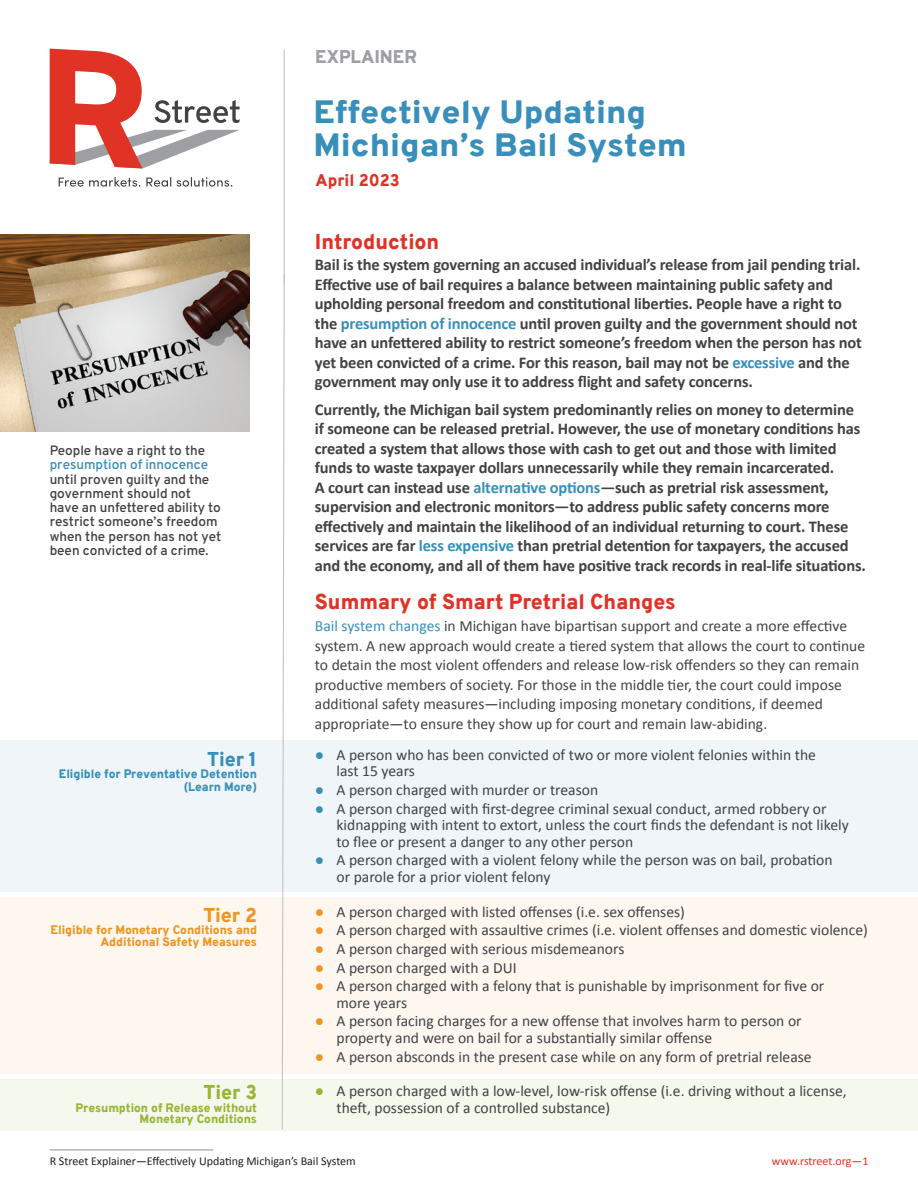
<style>
.page{position:relative;width:918px;height:1188px;background:#fff}
.page>*{position:absolute;margin:0;border:0;box-sizing:border-box;transform-origin:0 0}
.t1{font:900 31.5px/33px "Overpass";color:#388fba;scale:1.07 1}
.t2{font:900 21px "Overpass";color:#e03326}
.t3{font:900 19.5px "Overpass";color:#388fba}
.t4{font:900 19.5px "Overpass";color:#ed9620}
.t5{font:900 19.5px "Overpass";color:#97b633}
.t6{font:900 18px "Overpass";color:#9d9fa2}
.t7{font:700 16.5px/19.5px "Calibri";letter-spacing:-.01em;color:#414243}
.t8{font:900 16.5px "Overpass";color:#e03326}
.t9{font:15.6px/16.5px "Calibri";color:#414243}
.t10{font:600 13.5px/14.2px "Overpass";color:#414243}
.t11{font:600 13.5px "Overpass";color:#388fba}
.t12{font:12px "Calibri";color:#231f20}
.t13{font:900 12px/12px "Overpass";letter-spacing:-.005em;color:#ed9620;text-align:right}
.t14{font:900 12px/10.5px "Overpass";letter-spacing:-.005em;color:#97b633;text-align:right}
.t15{font:900 12px/12.8px "Overpass";letter-spacing:-.005em;color:#388fba;text-align:right}
.t16{font:12px "Calibri";letter-spacing:-.005em;color:#e03326}
.s1{color:#388fba}
.s2{color:#ed9620}
.s3{color:#97b633}
</style>
<div class="page">
<hr style="left:50px;top:1150px;width:163px;height:1px;background:#8e8e8d">
<svg style="left:59px;top:177px;width:173px;height:10px"></svg>
<svg style="left:50px;top:49px;width:190px;height:119px"></svg>
<div style="left:0;top:741px;width:918px;height:151px;background:#eff5f9"></div>
<div style="left:0;top:897px;width:918px;height:177px;background:#fdf7ef"></div>
<div style="left:0;top:1079px;width:918px;height:52px;background:#f5f8ed"></div>
<hr style="left:284px;top:50px;width:1px;height:234px;background:#bcbdc0">
<svg style="left:282px;top:273px;width:3px;height:857px"></svg>
<img style="left:0;top:235px;width:250px;height:197px">
<p class="t6" style="left:315px;top:43px;width:104px">EXPLAINER</p>
<p class="t10" style="left:50px;top:443px;width:157px">People have a right to the</p>
<p class="t11" style="left:50px;top:456px;width:160px">presumption of innocence</p>
<p class="t10" style="left:50px;top:472px;width:173px">until proven guilty and the government should not have an unfettered ability to restrict someone’s freedom when the person has not yet been convicted of a crime.</p>
<p class="t3" style="left:207px;top:745px;width:51px">Tier 1</p>
<p class="t15" style="left:59px;top:768px;width:200px">Eligible for Preventative Detention (Learn More)</p>
<p class="t4" style="left:203px;top:901px;width:55px">Tier 2</p>
<p class="t13" style="left:51px;top:924px;width:208px">Eligible for Monetary Conditions and<br>Additional Safety Measures</p>
<p class="t5" style="left:204px;top:1079px;width:55px">Tier 3</p>
<p class="t14" style="left:76px;top:1103px;width:183px">Presumption of Release without<br>Monetary Conditions</p>
<h1 class="t1" style="left:314px;top:95px;width:350px">Effectively Updating<br>Michigan’s Bail System</h1>
<p class="t8" style="left:316px;top:169px;width:86px">April 2023</p>
<h2 class="t2" style="left:315px;top:226px;width:126px">Introduction</h2>
<p class="t7" style="left:315px;top:255px;width:549px">Bail is the system governing an accused individual’s release from jail pending trial.<br>Effective use of bail requires a balance between maintaining public safety and upholding personal freedom and constitutional liberties. People have a right to the <span class="s1">presumption of innocence</span> until proven guilty and the government should not have an unfettered ability to restrict someone’s freedom when the person has not yet been convicted of a crime. For this reason, bail may not be <span class="s1">excessive</span> and the government may only use it to address flight and safety concerns.</p>
<p class="t7" style="left:315px;top:399px;width:552px">Currently, the Michigan bail system predominantly relies on money to determine if someone can be released pretrial. However, the use of monetary conditions has created a system that allows those with cash to get out and those with limited funds to waste taxpayer dollars unnecessarily while they remain incarcerated.<br>A court can instead use <span class="s1">alternative options</span>—such as pretrial risk assessment, supervision and electronic monitors—to address public safety concerns more effectively and maintain the likelihood of an individual returning to court. These services are far <span class="s1">less expensive</span> than pretrial detention for taxpayers, the accused and the economy, and all of them have positive track records in real-life situations.</p>
<h2 class="t2" style="left:315px;top:586px;width:362px">Summary of Smart Pretrial Changes</h2>
<p class="t9" style="left:315px;top:616px;width:552px;line-height:19.5px"><span class="s1">Bail system changes</span> in Michigan have bipartisan support and create a more effective system. A new approach would create a tiered system that allows the court to continue to detain the most violent offenders and release low-risk offenders so they can remain productive members of society. For those in the middle tier, the court could impose additional safety measures—including imposing monetary conditions, if deemed appropriate—to ensure they show up for court and remain law-abiding.</p>
<p class="t9" style="left:337px;top:746px;width:481px;text-indent:-22px"><span class="s1">●</span> A person who has been convicted of two or more violent felonies within the last 15 years</p>
<p class="t9" style="left:315px;top:781px;width:285px"><span class="s1">●</span> A person charged with murder or treason</p>
<p class="t9" style="left:337px;top:800px;width:514px;text-indent:-22px"><span class="s1">●</span> A person charged with first-degree criminal sexual conduct, armed robbery or kidnapping with intent to extort, unless the court finds the defendant is not likely to flee or present a danger to any other person</p>
<p class="t9" style="left:337px;top:852px;width:498px;text-indent:-22px"><span class="s1">●</span> A person charged with a violent felony while the person was on bail, probation or parole for a prior violent felony</p>
<p class="t9" style="left:315px;top:903px;width:372px"><span class="s2">●</span> A person charged with listed offenses (i.e. sex offenses)</p>
<p class="t9" style="left:315px;top:921px;width:554px"><span class="s2">●</span> A person charged with assaultive crimes (i.e. violent offenses and domestic violence)</p>
<p class="t9" style="left:315px;top:940px;width:311px"><span class="s2">●</span> A person charged with serious misdemeanors</p>
<p class="t9" style="left:315px;top:959px;width:203px"><span class="s2">●</span> A person charged with a DUI</p>
<p class="t9" style="left:337px;top:977px;width:489px;text-indent:-22px"><span class="s2">●</span> A person charged with a felony that is punishable by imprisonment for five or more years</p>
<p class="t9" style="left:337px;top:1012px;width:467px;text-indent:-22px"><span class="s2">●</span> A person facing charges for a new offense that involves harm to person or property and were on bail for a substantially similar offense</p>
<p class="t9" style="left:315px;top:1048px;width:498px"><span class="s2">●</span> A person absconds in the present case while on any form of pretrial release</p>
<p class="t9" style="left:337px;top:1082px;width:512px;text-indent:-22px"><span class="s3">●</span> A person charged with a low-level, low-risk offense (i.e. driving without a license, theft, possession of a controlled substance)</p>
<p class="t12" style="left:50px;top:1153px;width:308px">R Street Explainer—Effectively Updating Michigan’s Bail System</p>
<p class="t16" style="left:772px;top:1153px;width:98px">www.rstreet.org—1</p>
</div>
